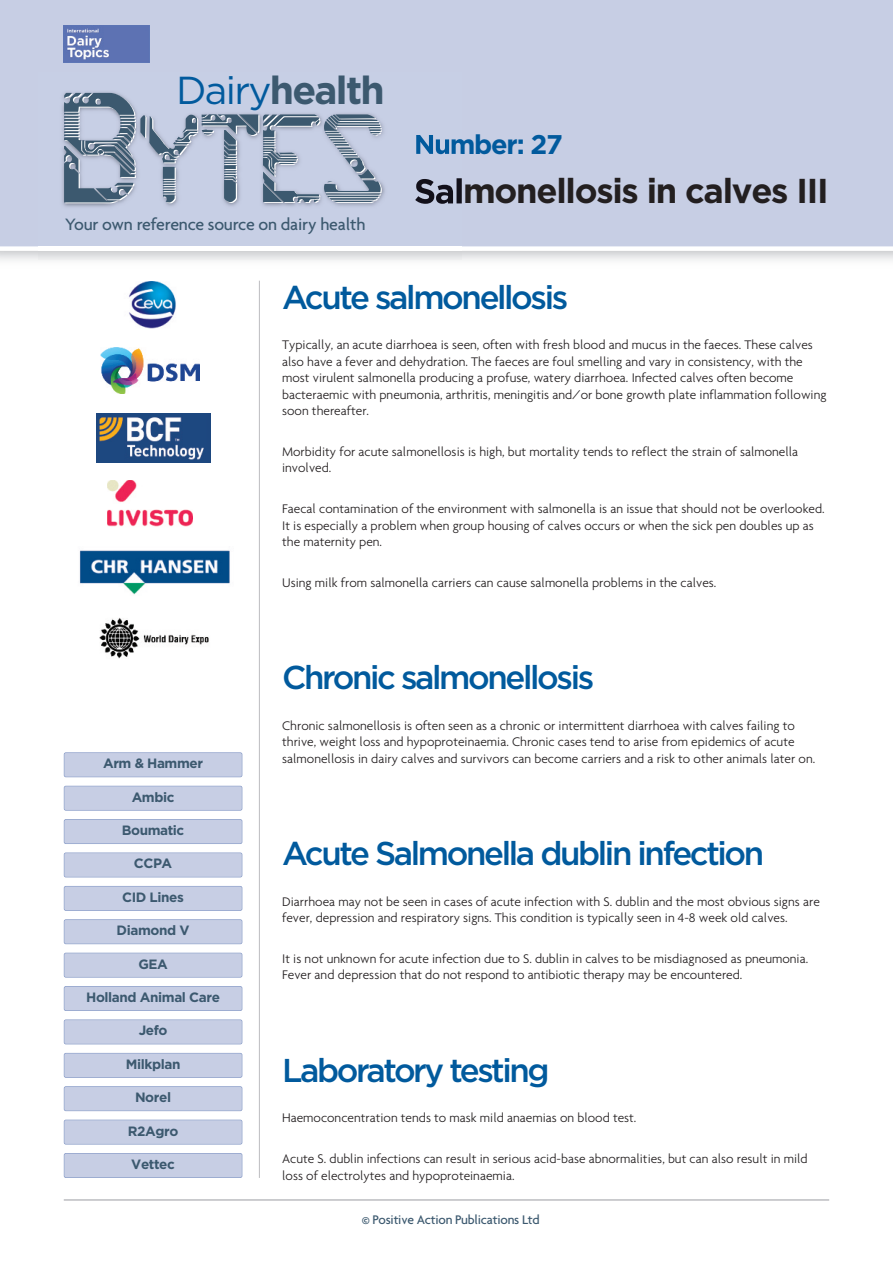
<style>
.page{position:relative;width:893px;height:1263px;background:#fff}
.page>*{position:absolute;margin:0;border:0;box-sizing:border-box;transform-origin:0 0}
.t1{font:127.5px "Circuit";letter-spacing:-.03em;color:#3c596f}
.t2{font:700 39px "Gotham";letter-spacing:-.045em;color:#3c596f}
.t3{font:700 34.5px "Gotham";letter-spacing:-.035em;color:#231f20}
.t4{font:500 33px "Gotham";letter-spacing:-.07em;color:#015a9d}
.t5{font:700 27px "Gotham";letter-spacing:-.045em;color:#015a9d}
.t6{font:500 17.85px "Agenda";letter-spacing:-.01em;color:#3c596f}
.t7{font:300 13.5px/16.5px "Agenda";color:#231f20}
.t8{font:700 13.5px "Gotham";letter-spacing:-.03em;color:#3c596f}
.t9{font:500 13.5px "Agenda";letter-spacing:-.015em;color:#3c596f}
.s1{font-weight:400;color:#015a9d}
</style>
<div class="page">
<hr style="left:259px;top:281px;width:1px;height:897px;background:#bcbdc0">
<div style="left:65px;top:1054px;width:177px;height:23px;background:#c7cee4"></div>
<div style="left:64px;top:1053px;width:178px;height:25px;border:2px solid #8397c5;border-radius:2px"></div>
<div style="left:65px;top:1154px;width:177px;height:23px;background:#c7cee4"></div>
<div style="left:64px;top:1153px;width:178px;height:25px;border:2px solid #8397c5;border-radius:2px"></div>
<div style="left:65px;top:1120px;width:177px;height:24px;background:#c7cee4"></div>
<div style="left:64px;top:1120px;width:178px;height:24px;border:2px solid #8397c5;border-radius:2px"></div>
<div style="left:65px;top:987px;width:177px;height:23px;background:#c7cee4"></div>
<div style="left:64px;top:986px;width:178px;height:25px;border:2px solid #8397c5;border-radius:2px"></div>
<div style="left:65px;top:887px;width:177px;height:23px;background:#c7cee4"></div>
<div style="left:64px;top:886px;width:178px;height:25px;border:2px solid #8397c5;border-radius:2px"></div>
<div style="left:65px;top:820px;width:177px;height:23px;background:#c7cee4"></div>
<div style="left:64px;top:819px;width:178px;height:25px;border:2px solid #8397c5;border-radius:2px"></div>
<div style="left:65px;top:1087px;width:177px;height:23px;background:#c7cee4"></div>
<div style="left:64px;top:1086px;width:178px;height:25px;border:2px solid #8397c5;border-radius:2px"></div>
<div style="left:65px;top:1020px;width:177px;height:23px;background:#c7cee4"></div>
<div style="left:64px;top:1019px;width:178px;height:25px;border:2px solid #8397c5;border-radius:2px"></div>
<div style="left:65px;top:853px;width:177px;height:24px;background:#c7cee4"></div>
<div style="left:64px;top:852px;width:178px;height:25px;border:2px solid #8397c5;border-radius:2px"></div>
<div style="left:65px;top:786px;width:177px;height:24px;background:#c7cee4"></div>
<div style="left:64px;top:786px;width:178px;height:25px;border:2px solid #8397c5;border-radius:2px"></div>
<div style="left:65px;top:753px;width:177px;height:23px;background:#c7cee4"></div>
<div style="left:64px;top:752px;width:178px;height:25px;border:2px solid #8397c5;border-radius:2px"></div>
<div style="left:65px;top:953px;width:177px;height:24px;background:#c7cee4"></div>
<div style="left:64px;top:953px;width:178px;height:24px;border:2px solid #8397c5;border-radius:2px"></div>
<div style="left:65px;top:920px;width:177px;height:23px;background:#c7cee4"></div>
<div style="left:64px;top:919px;width:178px;height:25px;border:2px solid #8397c5;border-radius:2px"></div>
<img style="left:101px;top:347px;width:99px;height:47px">
<img style="left:96px;top:413px;width:114px;height:50px">
<div style="left:0;top:0;width:893px;height:251px;background:#c7cee4"></div>
<img style="left:39px;top:72px;width:423px;height:187px">
<img style="left:416px;top:134px;width:46px;height:20px">
<img style="left:415px;top:178px;width:47px;height:26px">
<img style="left:64px;top:25px;width:85px;height:38px">
<hr style="left:64px;top:1199px;width:765px;height:2px;background:#bcbdc0">
<img style="left:129px;top:282px;width:47px;height:46px">
<img style="left:108px;top:480px;width:85px;height:47px">
<img style="left:79px;top:550px;width:151px;height:45px">
<img style="left:99px;top:618px;width:110px;height:41px">
<h2 class="t2" style="left:176px;top:68px;width:210px"><span class="s1">Dairy</span>health</h2>
<h1 class="t1" style="left:59px;top:83px;width:328px">Bytes</h1>
<h3 class="t6" style="left:65px;top:213px;width:302px">Your own reference source on dairy health</h3>
<h3 class="t5" style="left:414px;top:129px;width:150px">Number: 27</h3>
<h3 class="t3" style="left:414px;top:171px;width:416px">Salmonellosis in calves III</h3>
<p class="t8" style="left:103px;top:756px;width:101px">Arm &amp; Hammer</p>
<p class="t8" style="left:132px;top:789px;width:44px">Ambic</p>
<p class="t8" style="left:122px;top:822px;width:64px">Boumatic</p>
<p class="t8" style="left:134px;top:856px;width:40px">CCPA</p>
<p class="t8" style="left:122px;top:889px;width:63px">CID Lines</p>
<p class="t8" style="left:117px;top:922px;width:74px">Diamond V</p>
<p class="t8" style="left:138px;top:956px;width:31px">GEA</p>
<p class="t8" style="left:86px;top:989px;width:135px">Holland Animal Care</p>
<p class="t8" style="left:139px;top:1023px;width:30px">Jefo</p>
<p class="t8" style="left:126px;top:1056px;width:56px">Milkplan</p>
<p class="t8" style="left:135px;top:1089px;width:38px">Norel</p>
<p class="t8" style="left:128px;top:1123px;width:52px">R2Agro</p>
<p class="t8" style="left:131px;top:1156px;width:45px">Vettec</p>
<h3 class="t4" style="left:282px;top:285px;width:288px">Acute salmonellosis</h3>
<p class="t7" style="left:282px;top:336px;width:546px">Typically, an acute diarrhoea is seen, often with fresh blood and mucus in the faeces. These calves also have a fever and dehydration. The faeces are foul smelling and vary in consistency, with the most virulent salmonella producing a profuse, watery diarrhoea. Infected calves often become bacteraemic with pneumonia, arthritis, meningitis and/or bone growth plate inflammation following soon thereafter.</p>
<p class="t7" style="left:282px;top:443px;width:518px">Morbidity for acute salmonellosis is high, but mortality tends to reflect the strain of salmonella involved.</p>
<p class="t7" style="left:282px;top:500px;width:544px">Faecal contamination of the environment with salmonella is an issue that should not be overlooked.<br>It is especially a problem when group housing of calves occurs or when the sick pen doubles up as the maternity pen.</p>
<p class="t7" style="left:282px;top:574px;width:436px">Using milk from salmonella carriers can cause salmonella problems in the calves.</p>
<h3 class="t4" style="left:282px;top:666px;width:314px">Chronic salmonellosis</h3>
<p class="t7" style="left:282px;top:717px;width:535px">Chronic salmonellosis is often seen as a chronic or intermittent diarrhoea with calves failing to thrive, weight loss and hypoproteinaemia. Chronic cases tend to arise from epidemics of acute salmonellosis in dairy calves and survivors can become carriers and a risk to other animals later on.</p>
<h3 class="t4" style="left:282px;top:842px;width:484px">Acute Salmonella dublin infection</h3>
<p class="t7" style="left:282px;top:893px;width:539px">Diarrhoea may not be seen in cases of acute infection with S. dublin and the most obvious signs are fever, depression and respiratory signs. This condition is typically seen in 4-8 week old calves.</p>
<p class="t7" style="left:282px;top:950px;width:528px">It is not unknown for acute infection due to S. dublin in calves to be misdiagnosed as pneumonia.<br>Fever and depression that do not respond to antibiotic therapy may be encountered.</p>
<h3 class="t4" style="left:282px;top:1059px;width:269px">Laboratory testing</h3>
<p class="t7" style="left:282px;top:1109px;width:356px">Haemoconcentration tends to mask mild anaemias on blood test.</p>
<p class="t7" style="left:282px;top:1150px;width:527px">Acute S. dublin infections can result in serious acid-base abnormalities, but can also result in mild loss of electrolytes and hypoproteinaemia.</p>
<p class="t9" style="left:362px;top:1211px;width:179px">© Positive Action Publications Ltd</p>
</div>
